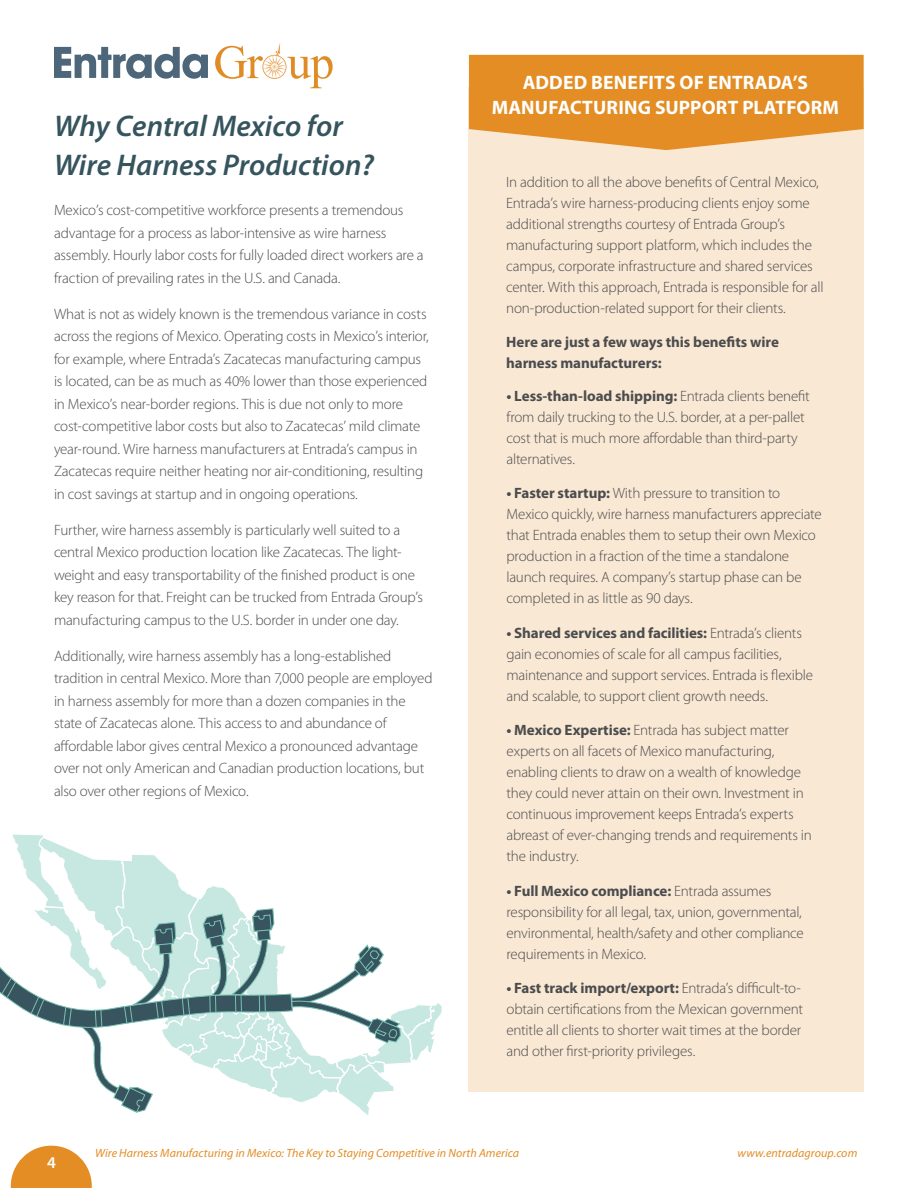
<style>
.page{position:relative;width:918px;height:1188px;background:#fff}
.page>*{position:absolute;margin:0;border:0;box-sizing:border-box;transform-origin:0 0}
.t1{font:italic 600 30px/39px "Myriad Pro";color:#35545e}
.t2{font:700 19.5px/25.5px "Myriad Pro";letter-spacing:.01em;color:#fff;text-align:center}
.t3{font:600 16.5px "Myriad Pro";color:#fff}
.t4{font:300 15px/21px "Myriad Pro";letter-spacing:-.015em;color:#4b4c4d}
.t5{font:700 15px/21px "Myriad Pro";letter-spacing:-.005em;color:#4b4c4d}
.t6{font:italic 12px "Myriad Pro";letter-spacing:.005em;color:#e38d24}
.s1{font-weight:700}
</style>
<div class="page">
<svg style="left:11px;top:1146px;width:81px;height:42px"></svg>
<svg style="left:54px;top:47px;width:154px;height:32px"></svg>
<svg style="left:215px;top:43px;width:118px;height:45px"></svg>
<div style="left:469px;top:87px;width:395px;height:1005px;background:#f9e8d4"></div>
<svg style="left:469px;top:55px;width:395px;height:95px;background:#e59737"></svg>
<svg style="left:0;top:834px;width:442px;height:281px"></svg>
<p class="t1" style="left:54px;top:106px;width:321px">Why Central Mexico for<br>Wire Harness Production?</p>
<p class="t4" style="left:54px;top:199px;width:371px;line-height:22.5px">Mexico’s cost-competitive workforce presents a tremendous advantage for a process as labor-intensive as wire harness assembly. Hourly labor costs for fully loaded direct workers are a fraction of prevailing rates in the U.S. and Canada.</p>
<p class="t4" style="left:54px;top:303px;width:376px;line-height:22.5px">What is not as widely known is the tremendous variance in costs across the regions of Mexico. Operating costs in Mexico’s interior, for example, where Entrada’s Zacatecas manufacturing campus is located, can be as much as 40% lower than those experienced in Mexico’s near-border regions. This is due not only to more cost-competitive labor costs but also to Zacatecas’ mild climate year-round. Wire harness manufacturers at Entrada’s campus in Zacatecas require neither heating nor air-conditioning, resulting in cost savings at startup and in ongoing operations.</p>
<p class="t4" style="left:54px;top:519px;width:371px;line-height:22.5px">Further, wire harness assembly is particularly well suited to a central Mexico production location like Zacatecas. The light&shy;weight and easy transportability of the finished product is one key reason for that. Freight can be trucked from Entrada Group’s manufacturing campus to the U.S. border in under one day.</p>
<p class="t4" style="left:54px;top:645px;width:380px;line-height:22.5px">Additionally, wire harness assembly has a long-established tradition in central Mexico. More than 7,000 people are employed in harness assembly for more than a dozen companies in the state of Zacatecas alone. This access to and abundance of affordable labor gives central Mexico a pronounced advantage over not only American and Canadian production locations, but also over other regions of Mexico.</p>
<p class="t2" style="left:492px;top:69px;width:349px">ADDED BENEFITS OF ENTRADA’S<br>MANUFACTURING SUPPORT PLATFORM</p>
<p class="t4" style="left:506px;top:172px;width:319px">In addition to all the above benefits of Central Mexico, Entrada’s wire harness-producing clients enjoy some additional strengths courtesy of Entrada Group’s manufacturing support platform, which includes the campus, corporate infrastructure and shared services center. With this approach, Entrada is responsible for all non-production-related support for their clients.</p>
<p class="t5" style="left:506px;top:331px;width:274px">Here are just a few ways this benefits wire harness manufacturers:</p>
<p class="t4" style="left:507px;top:386px;width:305px"><span class="s1">• Less-than-load shipping:</span> Entrada clients benefit from daily trucking to the U.S. border, at a per-pallet cost that is much more affordable than third-party alternatives.</p>
<p class="t4" style="left:507px;top:483px;width:317px"><span class="s1">• Faster startup:</span> With pressure to transition to Mexico quickly, wire harness manufacturers appreciate that Entrada enables them to setup their own Mexico production in a fraction of the time a standalone launch requires. A company’s startup phase can be completed in as little as 90 days.</p>
<p class="t4" style="left:507px;top:623px;width:308px"><span class="s1">• Shared services and facilities:</span> Entrada’s clients gain economies of scale for all campus facilities, maintenance and support services. Entrada is flexible and scalable, to support client growth needs.</p>
<p class="t4" style="left:507px;top:720px;width:307px"><span class="s1">• Mexico Expertise:</span> Entrada has subject matter experts on all facets of Mexico manufacturing, enabling clients to draw on a wealth of knowledge they could never attain on their own. Investment in continuous improvement keeps Entrada’s experts abreast of ever-changing trends and requirements in the industry.</p>
<p class="t4" style="left:507px;top:881px;width:299px"><span class="s1">• Full Mexico compliance:</span> Entrada assumes responsibility for all legal, tax, union, governmental, environmental, health/safety and other compliance requirements in Mexico.</p>
<p class="t4" style="left:507px;top:978px;width:298px"><span class="s1">• Fast track import/export:</span> Entrada’s difficult-to&shy;obtain certifications from the Mexican government entitle all clients to shorter wait times at the border and other first-priority privileges.</p>
<p class="t3" style="left:47px;top:1152px;width:10px">4</p>
<p class="t6" style="left:95px;top:1145px;width:426px">Wire Harness Manufacturing in Mexico: The Key to Staying Competitive in North America</p>
<p class="t6" style="left:738px;top:1145px;width:121px">www.entradagroup.com</p>
</div>
